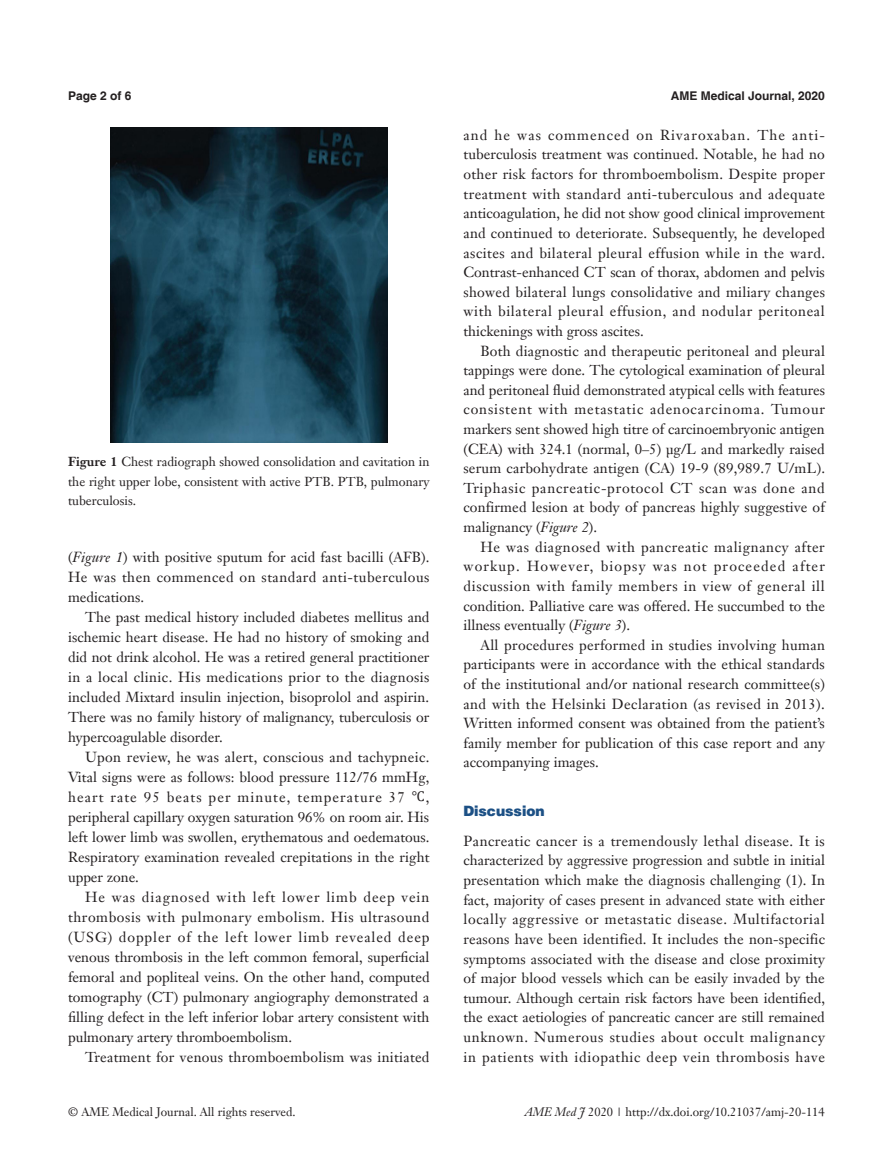
<style>
.page{position:relative;width:893px;height:1170px;background:#fff}
.page>*{position:absolute;margin:0;border:0;box-sizing:border-box;transform-origin:0 0}
.t1{font:14.25px/19.6px "Janson Text LT";letter-spacing:.005em;color:#231f20;text-align:justify}
.t2{font:900 14.25px "Helvetica";color:#1c5085}
.t3{font:12.75px/19.5px "Janson Text LT";color:#231f20;text-align:justify}
.t4{font:12px "Janson Text LT";color:#231f20}
.t5{font:700 12px "Helvetica";color:#231f20}
.s1{font-weight:700}
.s2{font-style:italic}
.s3{font-family:"Cambria Math"}
</style>
<div class="page">
<img style="left:111px;top:128px;width:276px;height:314px">
<p class="t5" style="left:68px;top:88px;width:65px">Page 2 of 6</p>
<p class="t5" style="left:671px;top:88px;width:156px">AME Medical Journal, 2020</p>
<p class="t3" style="left:68px;top:452px;width:363px"><span class="s1">Figure 1</span> Chest radiograph showed consolidation and cavitation in the right upper lobe, consistent with active PTB. PTB, pulmonary tuberculosis.</p>
<p class="t1" style="left:68px;top:546px;width:363px">(<span class="s2">Figure 1</span>) with positive sputum for acid fast bacilli (AFB).<br>He was then commenced on standard anti-tuberculous medications.</p>
<p class="t1" style="left:68px;top:606px;width:363px;text-indent:17px">The past medical history included diabetes mellitus and ischemic heart disease. He had no history of smoking and did not drink alcohol. He was a retired general practitioner in a local clinic. His medications prior to the diagnosis included Mixtard insulin injection, bisoprolol and aspirin.<br>There was no family history of malignancy, tuberculosis or hypercoagulable disorder.</p>
<p class="t1" style="left:68px;top:746px;width:363px;text-indent:17px">Upon review, he was alert, conscious and tachypneic.<br>Vital signs were as follows: blood pressure 112/76 mmHg, heart rate 95 beats per minute, temperature 37 <span class="s3">℃</span>, peripheral capillary oxygen saturation 96% on room air. His left lower limb was swollen, erythematous and oedematous.<br>Respiratory examination revealed crepitations in the right upper zone.</p>
<p class="t1" style="left:68px;top:886px;width:363px;text-indent:17px">He was diagnosed with left lower limb deep vein thrombosis with pulmonary embolism. His ultrasound (USG) doppler of the left lower limb revealed deep venous thrombosis in the left common femoral, superficial femoral and popliteal veins. On the other hand, computed tomography (CT) pulmonary angiography demonstrated a filling defect in the left inferior lobar artery consistent with pulmonary artery thromboembolism.</p>
<p class="t1" style="left:85px;top:1046px;width:346px">Treatment for venous thromboembolism was initiated</p>
<p class="t1" style="left:463px;top:125px;width:363px">and he was commenced on Rivaroxaban. The anti&shy;tuberculosis treatment was continued. Notable, he had no other risk factors for thromboembolism. Despite proper treatment with standard anti-tuberculous and adequate anticoagulation, he did not show good clinical improvement and continued to deteriorate. Subsequently, he developed ascites and bilateral pleural effusion while in the ward.<br>Contrast-enhanced CT scan of thorax, abdomen and pelvis showed bilateral lungs consolidative and miliary changes with bilateral pleural effusion, and nodular peritoneal thickenings with gross ascites.</p>
<p class="t1" style="left:463px;top:340px;width:363px;text-indent:17px">Both diagnostic and therapeutic peritoneal and pleural tappings were done. The cytological examination of pleural and peritoneal fluid demonstrated atypical cells with features consistent with metastatic adenocarcinoma. Tumour markers sent showed high titre of carcinoembryonic antigen (CEA) with 324.1 (normal, 0–5) μg/L and markedly raised serum carbohydrate antigen (CA) 19-9 (89,989.7 U/mL).<br>Triphasic pancreatic-protocol CT scan was done and confirmed lesion at body of pancreas highly suggestive of malignancy (<span class="s2">Figure 2</span>).</p>
<p class="t1" style="left:463px;top:536px;width:363px;text-indent:17px">He was diagnosed with pancreatic malignancy after workup. However, biopsy was not proceeded after discussion with family members in view of general ill condition. Palliative care was offered. He succumbed to the illness eventually (<span class="s2">Figure 3</span>).</p>
<p class="t1" style="left:463px;top:634px;width:363px;text-indent:17px">All procedures performed in studies involving human participants were in accordance with the ethical standards of the institutional and/or national research committee(s) and with the Helsinki Declaration (as revised in 2013).<br>Written informed consent was obtained from the patient’s family member for publication of this case report and any accompanying images.</p>
<p class="t2" style="left:463px;top:802px;width:83px">Discussion</p>
<p class="t1" style="left:463px;top:830px;width:363px">Pancreatic cancer is a tremendously lethal disease. It is characterized by aggressive progression and subtle in initial presentation which make the diagnosis challenging (1). In fact, majority of cases present in advanced state with either locally aggressive or metastatic disease. Multifactorial reasons have been identified. It includes the non-specific symptoms associated with the disease and close proximity of major blood vessels which can be easily invaded by the tumour. Although certain risk factors have been identified, the exact aetiologies of pancreatic cancer are still remained unknown. Numerous studies about occult malignancy in patients with idiopathic deep vein thrombosis have</p>
<p class="t4" style="left:68px;top:1104px;width:229px">© AME Medical Journal. All rights reserved.</p>
<p class="t4" style="left:525px;top:1104px;width:302px"><span class="s2">AME Med J</span> 2020 | http://dx.doi.org/10.21037/amj-20-114</p>
</div>
